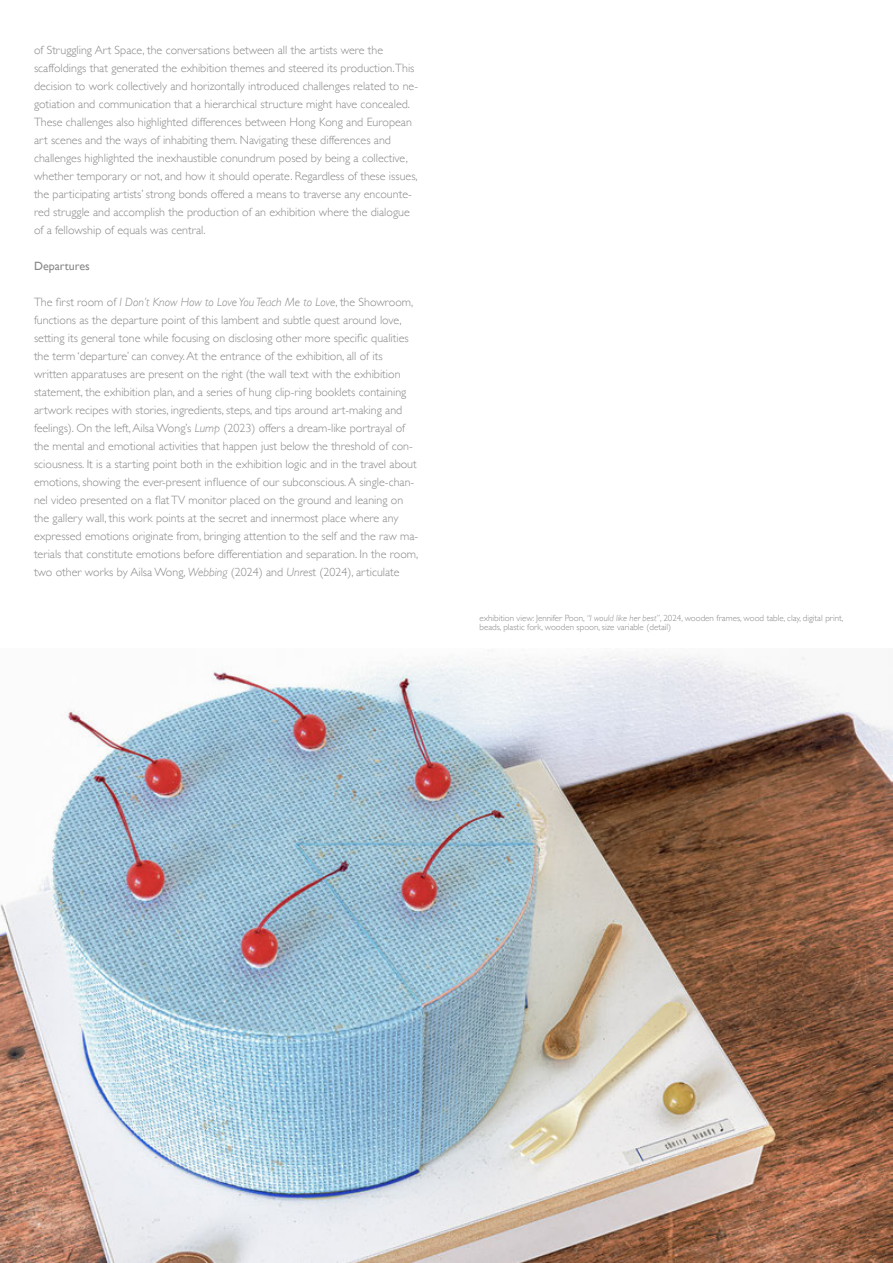
<style>
.page{position:relative;width:893px;height:1263px;background:#fff}
.page>*{position:absolute;margin:0;border:0;box-sizing:border-box;transform-origin:0 0}
.t1{font:300 12px/18px "Gill Sans";color:#878887}
.t2{font:12px "Gill Sans";color:#878887}
.t3{font:300 9px/9px "Gill Sans";color:#878887}
.s1{font-style:italic}
</style>
<div class="page">
<img style="left:0;top:655px;width:893px;height:608px">
<p class="t1" style="left:34px;top:41px;width:386px">of Struggling Art Space, the conversations between all the artists were the scaffoldings that generated the exhibition themes and steered its production.This decision to work collectively and horizontally introduced challenges related to ne&shy;gotiation and communication that a hierarchical structure might have concealed.<br>These challenges also highlighted differences between Hong Kong and European art scenes and the ways of inhabiting them. Navigating these differences and challenges highlighted the inexhaustible conundrum posed by being a collective, whether temporary or not, and how it should operate. Regardless of these issues, the participating artists’ strong bonds offered a means to traverse any encounte&shy;red struggle and accomplish the production of an exhibition where the dialogue of a fellowship of equals was central.</p>
<p class="t2" style="left:34px;top:259px;width:57px">Departures</p>
<p class="t1" style="left:34px;top:293px;width:386px">The first room of <span class="s1">I Don’t Know How to Love You Teach Me to Love</span>, the Showroom, functions as the departure point of this lambent and subtle quest around love, setting its general tone while focusing on disclosing other more specific qualities the term ‘departure’ can convey. At the entrance of the exhibition, all of its written apparatuses are present on the right (the wall text with the exhibition statement, the exhibition plan, and a series of hung clip-ring booklets containing artwork recipes with stories, ingredients, steps, and tips around art-making and feelings). On the left, Ailsa Wong’s <span class="s1">Lump</span> (2023) offers a dream-like portrayal of the mental and emotional activities that happen just below the threshold of con&shy;sciousness. It is a starting point both in the exhibition logic and in the travel about emotions, showing the ever-present influence of our subconscious. A single-chan&shy;nel video presented on a flat TV monitor placed on the ground and leaning on the gallery wall, this work points at the secret and innermost place where any expressed emotions originate from, bringing attention to the self and the raw ma&shy;terials that constitute emotions before differentiation and separation. In the room, two other works by Ailsa Wong, <span class="s1">Webbing</span> (2024) and <span class="s1">Unre</span>st (2024), articulate</p>
<p class="t3" style="left:479px;top:613px;width:366px">exhibition view: Jennifer Poon, <span class="s1">“I would like her best”</span>, 2024, wooden frames, wood table, clay, digital print, beads, plastic fork, wooden spoon, size variable (detail)</p>
</div>
